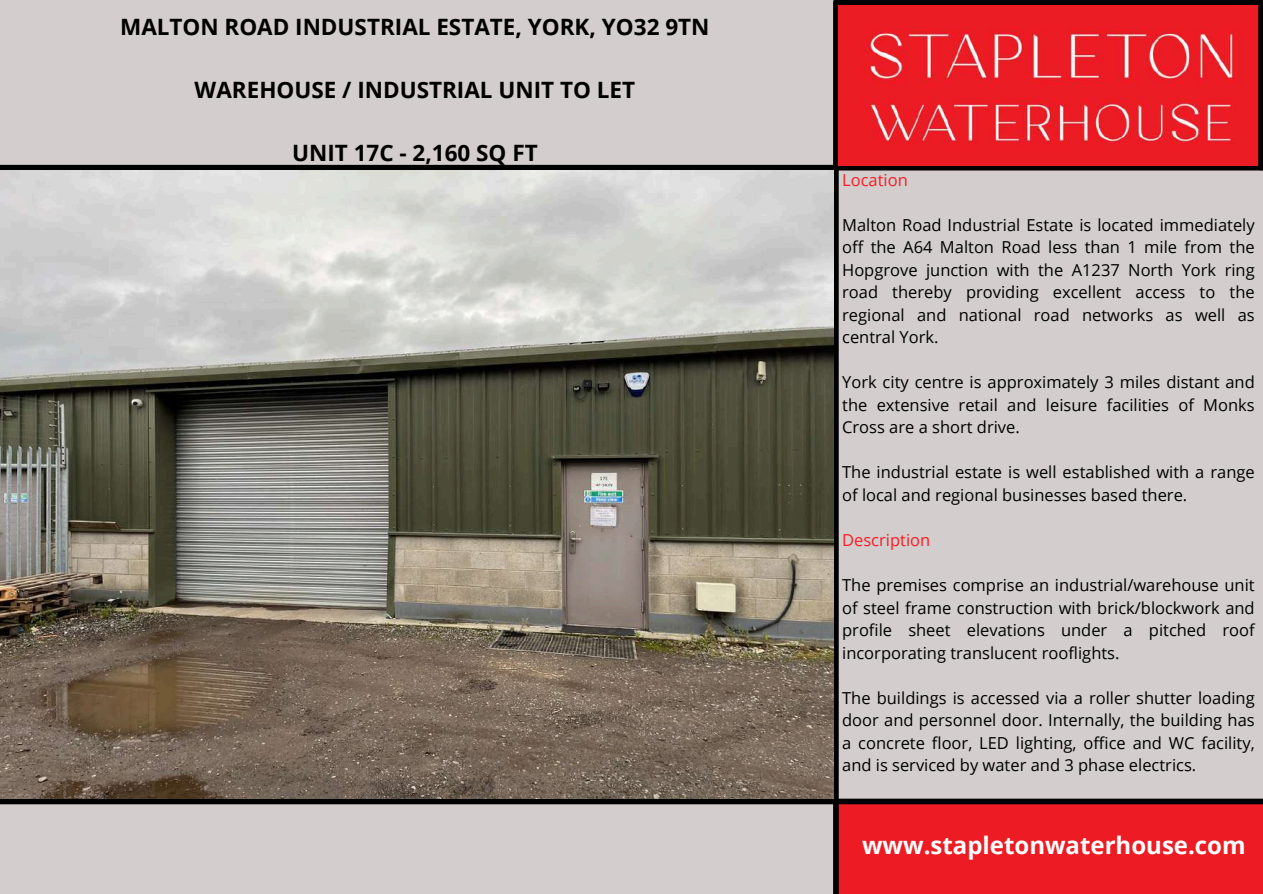
<style>
.page{position:relative;width:1263px;height:894px;background:#fff}
.page>*{position:absolute;margin:0;border:0;box-sizing:border-box;transform-origin:0 0}
.t1{font:700 24px "Open Sans";color:#fff}
.t2{font:700 22.5px "Open Sans";color:#000}
.t3{font:16.5px/22.5px "Open Sans";color:#000;text-align:justify}
.t4{font:16.5px "Open Sans";color:#f71d25}
</style>
<div class="page">
<div style="left:0;top:0;width:893px;height:468px;background:#d3cdcd"></div>
<div style="left:845px;top:125px;width:418px;height:673px;background:#d3cdcd"></div>
<div style="left:0;top:753px;width:845px;height:140px;background:#d3cdcd"></div>
<div style="left:836px;top:804px;width:427px;height:89px;background:#ed1c24"></div>
<div style="left:0;top:165px;width:1263px;height:5px;background:#000"></div>
<div style="left:0;top:798px;width:1263px;height:6px;background:#000"></div>
<div style="left:833px;top:2px;width:6px;height:891px;background:#000"></div>
<div style="left:839px;top:0;width:424px;height:6px;background:#000"></div>
<img style="left:839px;top:6px;width:419px;height:159px">
<div style="left:1258px;top:3px;width:5px;height:165px;background:#000"></div>
<img style="left:0;top:170px;width:834px;height:628px">
<h2 class="t2" style="left:120px;top:11px;width:591px">MALTON ROAD INDUSTRIAL ESTATE, YORK, YO32 9TN</h2>
<h2 class="t2" style="left:195px;top:74px;width:442px">WAREHOUSE / INDUSTRIAL UNIT TO LET</h2>
<h2 class="t2" style="left:292px;top:137px;width:247px">UNIT 17C - 2,160 SQ FT</h2>
<p class="t4" style="left:842px;top:168px;width:67px">Location</p>
<p class="t3" style="left:842px;top:213px;width:414px">Malton Road Industrial Estate is located immediately off the A64 Malton Road less than 1 mile from the Hopgrove junction with the A1237 North York ring road thereby providing excellent access to the regional and national road networks as well as central York.</p>
<p class="t3" style="left:842px;top:370px;width:414px">York city centre is approximately 3 miles distant and the extensive retail and leisure facilities of Monks Cross are a short drive.</p>
<p class="t3" style="left:842px;top:460px;width:414px">The industrial estate is well established with a range of local and regional businesses based there.</p>
<p class="t4" style="left:842px;top:528px;width:90px">Description</p>
<p class="t3" style="left:842px;top:573px;width:414px">The premises comprise an industrial/warehouse unit of steel frame construction with brick/blockwork and profile sheet elevations under a pitched roof incorporating translucent rooflights.</p>
<p class="t3" style="left:842px;top:685px;width:414px">The buildings is accessed via a roller shutter loading door and personnel door. Internally, the building has a concrete floor, LED lighting, office and WC facility, and is serviced by water and 3 phase electrics.</p>
<h1 class="t1" style="left:862px;top:828px;width:385px">www.stapletonwaterhouse.com</h1>
</div>
